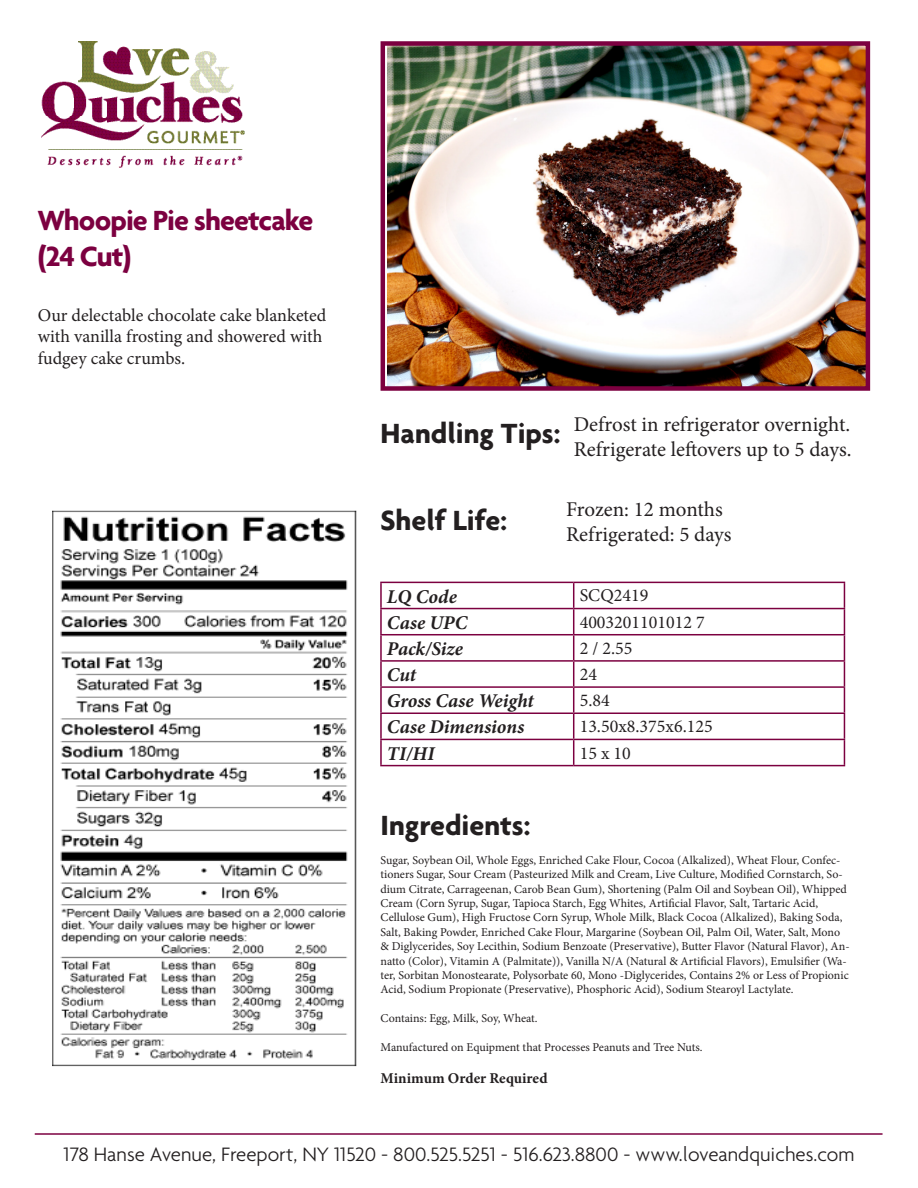
<style>
.page{position:relative;width:918px;height:1188px;background:#fff}
.page>*{position:absolute;margin:0;border:0;box-sizing:border-box;transform-origin:0 0}
.t1{font:700 30px "Agenda";color:#231f20}
.t2{font:700 30px "Agenda";letter-spacing:-.03em;color:#7c0040}
.t3{font:21px/25.2px "Minion Pro";color:#231f20}
.t4{font:300 21px "Agenda";color:#231f20}
.t5{font:italic 700 19.5px "Minion Pro";color:#231f20}
.t6{font:18px/21.6px "Minion Pro";color:#231f20}
.t7{font:700 15px "Minion Pro";color:#231f20}
.t8{font:12px/14.4px "Minion Pro";color:#231f20}
</style>
<div class="page">
<img style="left:42px;top:42px;width:202px;height:125px">
<hr style="left:35px;top:1133px;width:848px;height:2px;background:#7c0040">
<hr style="left:380px;top:582px;width:194px;height:1px;background:#7c0040">
<hr style="left:380px;top:583px;width:2px;height:25px;background:#7c0040">
<hr style="left:574px;top:582px;width:271px;height:1px;background:#7c0040">
<hr style="left:380px;top:608px;width:194px;height:1px;background:#7c0040">
<hr style="left:380px;top:609px;width:2px;height:25px;background:#7c0040">
<hr style="left:574px;top:608px;width:271px;height:1px;background:#7c0040">
<hr style="left:380px;top:634px;width:194px;height:1px;background:#7c0040">
<hr style="left:380px;top:635px;width:2px;height:25px;background:#7c0040">
<hr style="left:574px;top:634px;width:271px;height:1px;background:#7c0040">
<hr style="left:380px;top:660px;width:194px;height:2px;background:#7c0040">
<hr style="left:380px;top:662px;width:2px;height:24px;background:#7c0040">
<hr style="left:574px;top:660px;width:271px;height:2px;background:#7c0040">
<hr style="left:380px;top:686px;width:194px;height:2px;background:#7c0040">
<hr style="left:380px;top:688px;width:2px;height:25px;background:#7c0040">
<hr style="left:574px;top:686px;width:271px;height:2px;background:#7c0040">
<hr style="left:380px;top:713px;width:194px;height:1px;background:#7c0040">
<hr style="left:380px;top:714px;width:2px;height:25px;background:#7c0040">
<hr style="left:574px;top:713px;width:271px;height:1px;background:#7c0040">
<hr style="left:380px;top:739px;width:194px;height:1px;background:#7c0040">
<hr style="left:380px;top:740px;width:2px;height:25px;background:#7c0040">
<hr style="left:574px;top:739px;width:271px;height:1px;background:#7c0040">
<svg style="left:573px;top:583px;width:1px;height:182px"></svg>
<svg style="left:844px;top:583px;width:1px;height:182px"></svg>
<hr style="left:380px;top:765px;width:194px;height:1px;background:#7c0040">
<hr style="left:574px;top:765px;width:271px;height:1px;background:#7c0040">
<img style="left:387px;top:46px;width:478px;height:340px">
<div style="left:381px;top:41px;width:489px;height:350px;border:4px solid #7c0040"></div>
<img style="left:52px;top:510px;width:305px;height:557px">
<p class="t2" style="left:38px;top:202px;width:277px">Whoopie Pie sheetcake</p>
<p class="t2" style="left:38px;top:238px;width:95px">(24 Cut)</p>
<p class="t6" style="left:38px;top:304px;width:290px">Our delectable chocolate cake blanketed with vanilla frosting and showered with fudgey cake crumbs.</p>
<p class="t1" style="left:381px;top:415px;width:181px">Handling Tips:</p>
<p class="t3" style="left:574px;top:412px;width:279px">Defrost in refrigerator overnight.<br>Refrigerate leftovers up to 5 days.</p>
<p class="t1" style="left:381px;top:503px;width:128px">Shelf Life:</p>
<p class="t3" style="left:566px;top:497px;width:158px">Frozen: 12 months</p>
<p class="t3" style="left:566px;top:522px;width:167px">Refrigerated: 5 days</p>
<p class="t5" style="left:387px;top:582px;width:71px">LQ Code</p>
<p class="t6" style="left:580px;top:585px;width:70px">SCQ2419</p>
<p class="t5" style="left:387px;top:609px;width:82px">Case UPC</p>
<p class="t6" style="left:580px;top:611px;width:127px">4003201101012 7</p>
<p class="t5" style="left:387px;top:635px;width:78px">Pack/Size</p>
<p class="t6" style="left:580px;top:637px;width:54px">2 / 2.55</p>
<p class="t5" style="left:387px;top:661px;width:31px">Cut</p>
<p class="t6" style="left:580px;top:664px;width:19px">24</p>
<p class="t5" style="left:387px;top:687px;width:148px">Gross Case Weight</p>
<p class="t6" style="left:580px;top:690px;width:32px">5.84</p>
<p class="t5" style="left:387px;top:713px;width:139px">Case Dimensions</p>
<p class="t6" style="left:580px;top:716px;width:134px">13.50x8.375x6.125</p>
<p class="t5" style="left:387px;top:739px;width:49px">TI/HI</p>
<p class="t6" style="left:580px;top:742px;width:53px">15 x 10</p>
<p class="t1" style="left:381px;top:807px;width:151px">Ingredients:</p>
<p class="t8" style="left:381px;top:853px;width:471px">Sugar, Soybean Oil, Whole Eggs, Enriched Cake Flour, Cocoa (Alkalized), Wheat Flour, Confec&shy;tioners Sugar, Sour Cream (Pasteurized Milk and Cream, Live Culture, Modified Cornstarch, So&shy;dium Citrate, Carrageenan, Carob Bean Gum), Shortening (Palm Oil and Soybean Oil), Whipped Cream (Corn Syrup, Sugar, Tapioca Starch, Egg Whites, Artificial Flavor, Salt, Tartaric Acid, Cellulose Gum), High Fructose Corn Syrup, Whole Milk, Black Cocoa (Alkalized), Baking Soda, Salt, Baking Powder, Enriched Cake Flour, Margarine (Soybean Oil, Palm Oil, Water, Salt, Mono &amp; Diglycerides, Soy Lecithin, Sodium Benzoate (Preservative), Butter Flavor (Natural Flavor), An&shy;natto (Color), Vitamin A (Palmitate)), Vanilla N/A (Natural &amp; Artificial Flavors), Emulsifier (Wa&shy;ter, Sorbitan Monostearate, Polysorbate 60, Mono -Diglycerides, Contains 2% or Less of Propionic Acid, Sodium Propionate (Preservative), Phosphoric Acid), Sodium Stearoyl Lactylate.</p>
<p class="t8" style="left:381px;top:1011px;width:159px">Contains: Egg, Milk, Soy, Wheat.</p>
<p class="t8" style="left:381px;top:1040px;width:324px">Manufactured on Equipment that Processes Peanuts and Tree Nuts.</p>
<p class="t7" style="left:381px;top:1068px;width:168px">Minimum Order Required</p>
<p class="t4" style="left:64px;top:1141px;width:792px">178 Hanse Avenue, Freeport, NY 11520 - 800.525.5251 - 516.623.8800 - www.loveandquiches.com</p>
</div>
